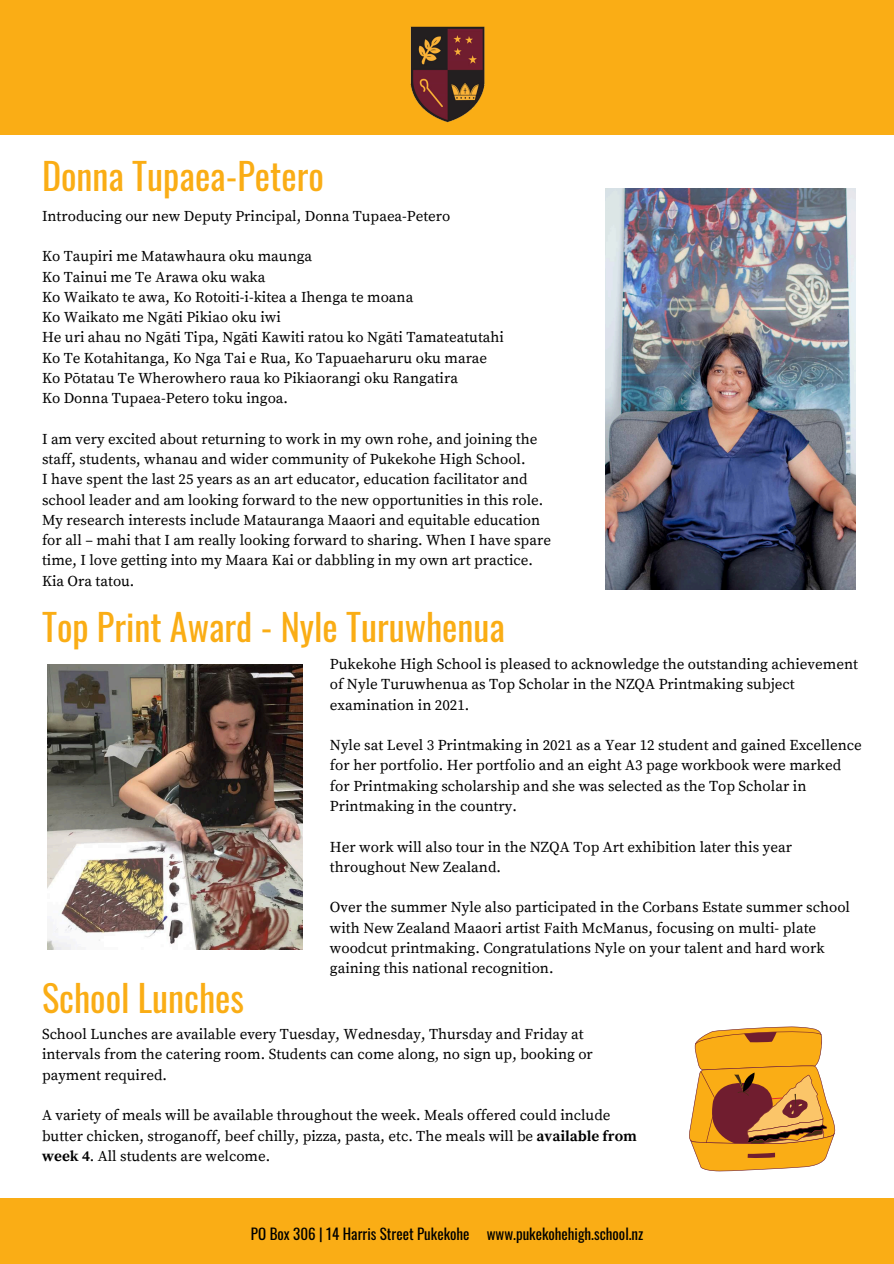
<style>
.page{position:relative;width:894px;height:1264px;background:#fff}
.page>*{position:absolute;margin:0;border:0;box-sizing:border-box;transform-origin:0 0}
.t1{font:36.3px "Oswald";color:#faad15}
.t2{font:15px/20.2px "Source Serif Pro";color:#000}
.t3{font:15px "Oswald";color:#000}
.s1{font-weight:700}
</style>
<div class="page">
<div style="left:0;top:1198px;width:893px;height:65px;background:#faad15"></div>
<div style="left:0;top:0;width:893px;height:134px;background:#faad15"></div>
<img style="left:410px;top:26px;width:75px;height:96px">
<img style="left:605px;top:189px;width:249px;height:400px">
<img style="left:48px;top:664px;width:254px;height:285px">
<svg style="left:689px;top:1026px;width:145px;height:145px;background:#d99a41"></svg>
<h1 class="t1" style="left:42px;top:143px;width:283px">Donna Tupaea-Petero</h1>
<p class="t2" style="left:42px;top:206px;width:410px">Introducing our new Deputy Principal, Donna Tupaea-Petero</p>
<p class="t2" style="left:42px;top:247px;width:463px">Ko Taupiri me Matawhaura oku maunga<br>Ko Tainui me Te Arawa oku waka<br>Ko Waikato te awa, Ko Rotoiti-i-kitea a Ihenga te moana<br>Ko Waikato me Ngāti Pikiao oku iwi<br>He uri ahau no Ngāti Tipa, Ngāti Kawiti ratou ko Ngāti Tamateatutahi Ko Te Kotahitanga, Ko Nga Tai e Rua, Ko Tapuaeharuru oku marae Ko Pōtatau Te Wherowhero raua ko Pikiaorangi oku Rangatira<br>Ko Donna Tupaea-Petero toku ingoa.</p>
<p class="t2" style="left:42px;top:429px;width:510px">I am very excited about returning to work in my own rohe, and joining the staff, students, whanau and wider community of Pukekohe High School.<br>I have spent the last 25 years as an art educator, education facilitator and school leader and am looking forward to the new opportunities in this role.<br>My research interests include Matauranga Maaori and equitable education for all – mahi that I am really looking forward to sharing. When I have spare time, I love getting into my Maara Kai or dabbling in my own art practice.<br>Kia Ora tatou.</p>
<h1 class="t1" style="left:42px;top:594px;width:464px">Top Print Award - Nyle Turuwhenua</h1>
<p class="t2" style="left:330px;top:654px;width:529px">Pukekohe High School is pleased to acknowledge the outstanding achievement of Nyle Turuwhenua as Top Scholar in the NZQA Printmaking subject examination in 2021.</p>
<p class="t2" style="left:330px;top:735px;width:533px">Nyle sat Level 3 Printmaking in 2021 as a Year 12 student and gained Excellence for her portfolio. Her portfolio and an eight A3 page workbook were marked for Printmaking scholarship and she was selected as the Top Scholar in Printmaking in the country.</p>
<p class="t2" style="left:330px;top:837px;width:463px">Her work will also tour in the NZQA Top Art exhibition later this year throughout New Zealand.</p>
<p class="t2" style="left:330px;top:897px;width:521px">Over the summer Nyle also participated in the Corbans Estate summer school with New Zealand Maaori artist Faith McManus, focusing on multi- plate woodcut printmaking. Congratulations Nyle on your talent and hard work gaining this national recognition.</p>
<h1 class="t1" style="left:42px;top:965px;width:204px">School Lunches</h1>
<p class="t2" style="left:42px;top:1024px;width:552px">School Lunches are available every Tuesday, Wednesday, Thursday and Friday at intervals from the catering room. Students can come along, no sign up, booking or payment required.</p>
<p class="t2" style="left:42px;top:1105px;width:596px">A variety of meals will be available throughout the week. Meals offered could include butter chicken, stroganoff, beef chilly, pizza, pasta, etc. The meals will be <span class="s1">available from week 4</span>. All students are welcome.</p>
<p class="t3" style="left:251px;top:1220px;width:394px">PO Box 306 | 14 Harris Street Pukekohe www.pukekohehigh.school.nz</p>
</div>
